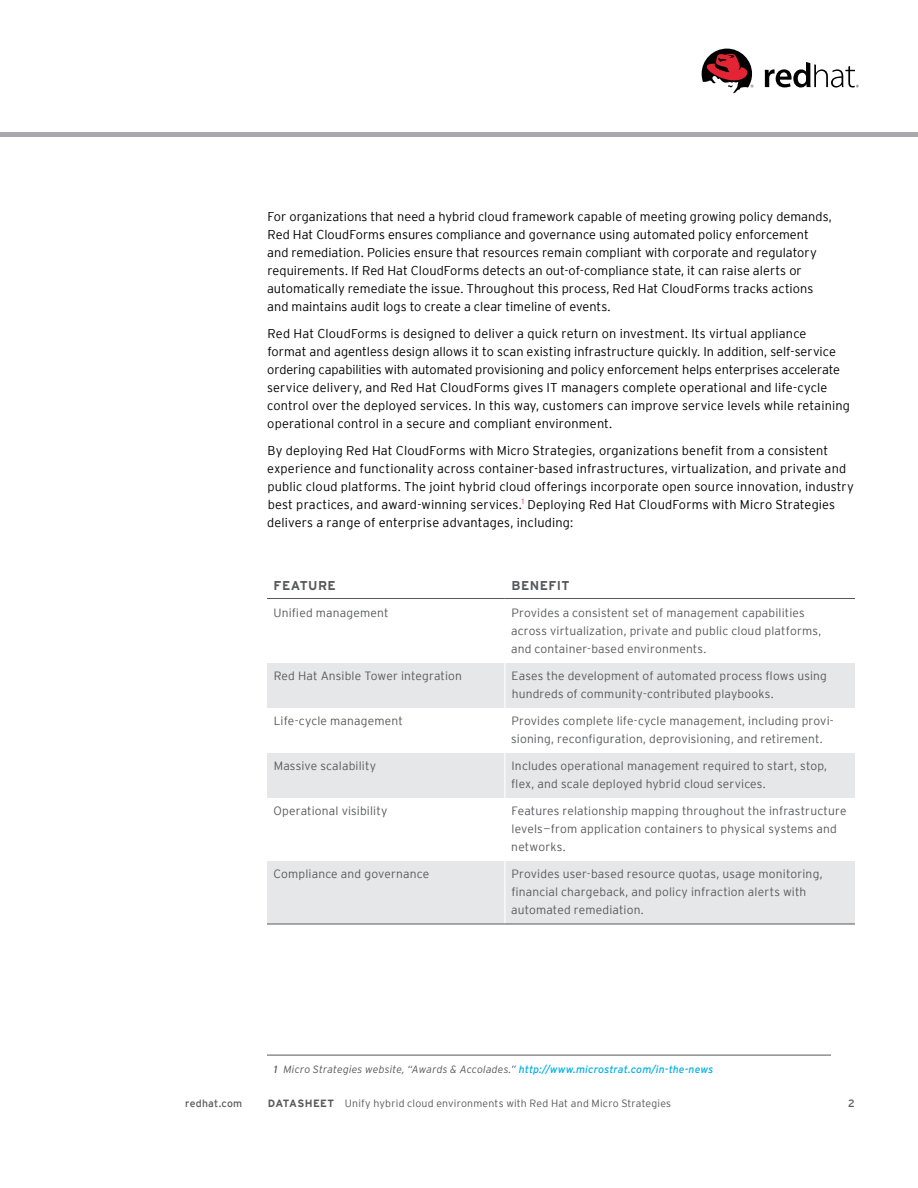
<style>
.page{position:relative;width:918px;height:1188px;background:#fff}
.page>*{position:absolute;margin:0;border:0;box-sizing:border-box;transform-origin:0 0}
.t1{font:300 12.75px/18px "Interstate";letter-spacing:.005em;color:#000}
.t2{font:700 12.75px "Interstate";letter-spacing:.03em;color:#58595b}
.t3{font:300 12px/18px "Interstate";letter-spacing:.015em;color:#58595b}
.t4{font:italic 300 10.5px "Interstate";letter-spacing:.01em;color:#58595b}
.t5{font:300 10.5px "Interstate";letter-spacing:.02em;color:#58595b}
.t6{font:10.5px "Interstate";letter-spacing:.02em;color:#58595b}
.s1{font-weight:400}
.s2{font-weight:400;color:#00b1e8}
.s3{font-weight:700}
</style>
<div class="page">
<svg style="left:267px;top:663px;width:588px;height:261px;fill:#e6e7e8"></svg>
<hr style="left:267px;top:598px;width:238px;height:1px;background:#58595b">
<hr style="left:505px;top:598px;width:350px;height:1px;background:#58595b">
<hr style="left:504px;top:663px;width:1px;height:45px;background:#fff">
<hr style="left:504px;top:708px;width:1px;height:45px;background:#fff">
<hr style="left:504px;top:753px;width:1px;height:45px;background:#fff">
<hr style="left:504px;top:798px;width:1px;height:63px;background:#fff">
<hr style="left:504px;top:861px;width:1px;height:63px;background:#fff">
<hr style="left:267px;top:924px;width:238px;height:1px;background:#58595b">
<hr style="left:505px;top:924px;width:350px;height:1px;background:#58595b">
<hr style="left:267px;top:1055px;width:564px;height:1px;background:#58595b">
<svg style="left:765px;top:62px;width:94px;height:25px"></svg>
<svg style="left:702px;top:49px;width:51px;height:45px"></svg>
<hr style="left:0;top:133px;width:918px;height:4px;background:#a7a9ac">
<p class="t1" style="left:267px;top:207px;width:566px">For organizations that need a hybrid cloud framework capable of meeting growing policy demands, Red Hat CloudForms ensures compliance and governance using automated policy enforcement and remediation. Policies ensure that resources remain compliant with corporate and regulatory requirements. If Red Hat CloudForms detects an out-of-compliance state, it can raise alerts or automatically remediate the issue. Throughout this process, Red Hat CloudForms tracks actions and maintains audit logs to create a clear timeline of events.</p>
<p class="t1" style="left:267px;top:324px;width:584px">Red Hat CloudForms is designed to deliver a quick return on investment. Its virtual appliance<br>format and agentless design allows it to scan existing infrastructure quickly. In addition, self-service ordering capabilities with automated provisioning and policy enforcement helps enterprises accelerate service delivery, and Red Hat CloudForms gives IT managers complete operational and life-cycle control over the deployed services. In this way, customers can improve service levels while retaining operational control in a secure and compliant environment.</p>
<p class="t1" style="left:267px;top:441px;width:588px">By deploying Red Hat CloudForms with Micro Strategies, organizations benefit from a consistent experience and functionality across container-based infrastructures, virtualization, and private and public cloud platforms. The joint hybrid cloud offerings incorporate open source innovation, industry best practices, and award-winning services.<sup>1</sup> Deploying Red Hat CloudForms with Micro Strategies delivers a range of enterprise advantages, including:</p>
<p class="t2" style="left:274px;top:578px;width:64px">FEATURE</p>
<p class="t2" style="left:512px;top:578px;width:59px">BENEFIT</p>
<p class="t3" style="left:274px;top:603px;width:117px">Unified management</p>
<p class="t3" style="left:511px;top:603px;width:312px">Provides a consistent set of management capabilities across virtualization, private and public cloud platforms, and container-based environments.</p>
<p class="t3" style="left:274px;top:666px;width:190px">Red Hat Ansible Tower integration</p>
<p class="t3" style="left:512px;top:666px;width:317px">Eases the development of automated process flows using hundreds of community-contributed playbooks.</p>
<p class="t3" style="left:274px;top:711px;width:131px">Life-cycle management</p>
<p class="t3" style="left:511px;top:711px;width:324px">Provides complete life-cycle management, including provi&shy;sioning, reconfiguration, deprovisioning, and retirement.</p>
<p class="t3" style="left:274px;top:756px;width:104px">Massive scalability</p>
<p class="t3" style="left:511px;top:756px;width:317px">Includes operational management required to start, stop, flex, and scale deployed hybrid cloud services.</p>
<p class="t3" style="left:273px;top:801px;width:116px">Operational visibility</p>
<p class="t3" style="left:511px;top:801px;width:337px">Features relationship mapping throughout the infrastructure levels—from application containers to physical systems and networks.</p>
<p class="t3" style="left:273px;top:864px;width:157px">Compliance and governance</p>
<p class="t3" style="left:511px;top:864px;width:313px">Provides user-based resource quotas, usage monitoring, financial chargeback, and policy infraction alerts with automated remediation.</p>
<p class="t4" style="left:274px;top:1064px;width:441px"><span class="s1">1</span> Micro Strategies website, “Awards &amp; Accolades.” <span class="s2">http://www.microstrat.com/in-the-news</span></p>
<p class="t6" style="left:185px;top:1097px;width:59px">redhat.com</p>
<p class="t5" style="left:268px;top:1097px;width:405px"><span class="s3">DATASHEET</span> Unify hybrid cloud environments with Red Hat and Micro Strategies</p>
<p class="t6" style="left:848px;top:1097px;width:8px">2</p>
</div>
